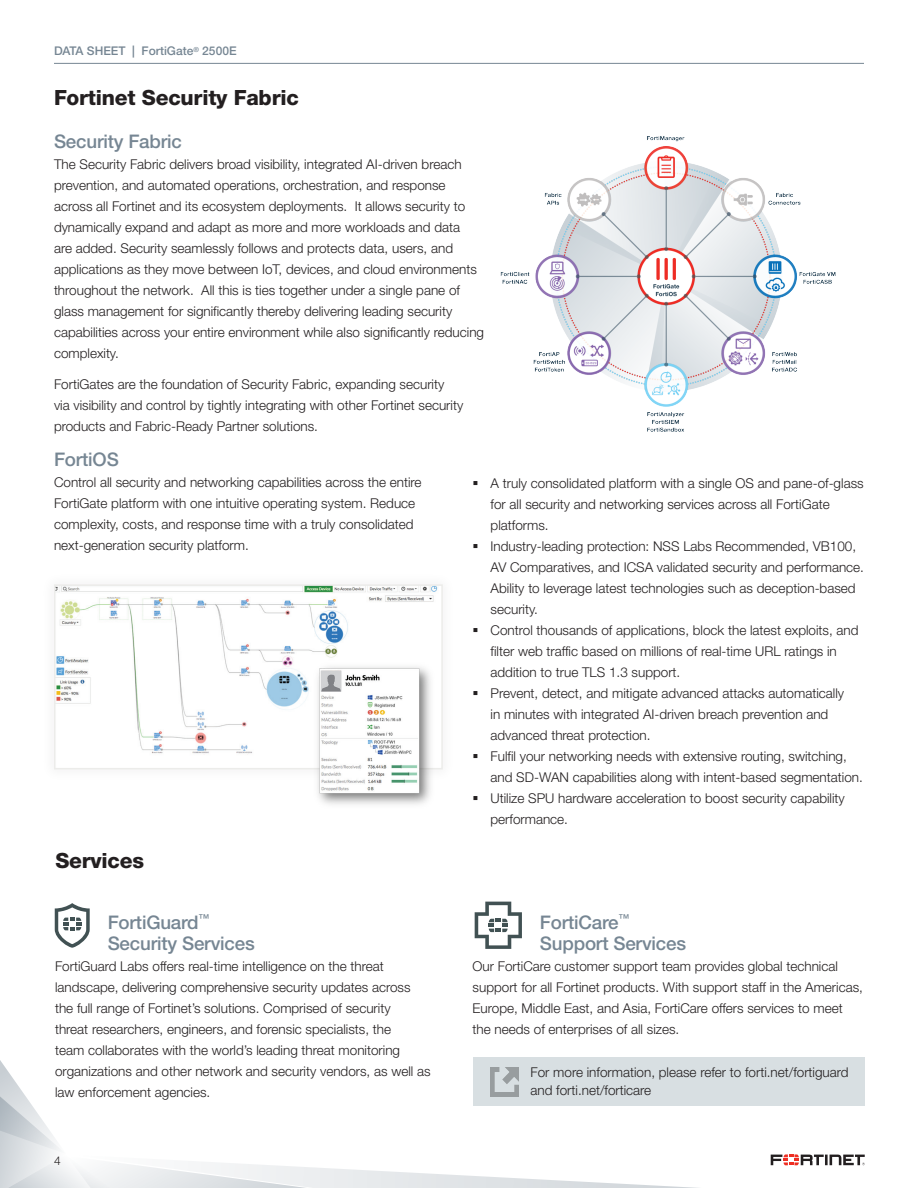
<style>
.page{position:relative;width:918px;height:1188px;background:#fff}
.page>*{position:absolute;margin:0;border:0;box-sizing:border-box;transform-origin:0 0}
.t1{font:800 21px "Helvetica Neue LT Pro";letter-spacing:-.01em;color:#231f20}
.t2{font:500 18.75px/21px "Helvetica Neue LT Pro";letter-spacing:-.01em;color:#768693}
.t3{font:300 13.5px/21px "Helvetica Neue LT Pro";color:#231f20}
.t4{font:500 12px "Helvetica Neue LT Pro";color:#768693}
.t5{font:300 12px "Helvetica Neue LT Pro";color:#231f20}
</style>
<div class="page">
<hr style="left:54px;top:63px;width:810px;height:1px;background:#768693">
<svg style="left:0;top:1057px;width:865px;height:131px"></svg>
<svg style="left:55px;top:903px;width:35px;height:45px"></svg>
<svg style="left:475px;top:902px;width:47px;height:47px"></svg>
<div style="left:474px;top:1057px;width:391px;height:49px;background:#d8dfe2"></div>
<img style="left:490px;top:1067px;width:29px;height:30px">
<img style="left:57px;top:587px;width:381px;height:167px">
<div style="left:54px;top:584px;width:389px;height:185px;border:2px solid #ececea"></div>
<img style="left:310px;top:660px;width:128px;height:145px">
<img style="left:501px;top:136px;width:335px;height:296px">
<p class="t4" style="left:54px;top:44px;width:184px">DATA SHEET | FortiGate<sup>®</sup> 2500E</p>
<h1 class="t1" style="left:54px;top:85px;width:246px">Fortinet Security Fabric</h1>
<h2 class="t2" style="left:54px;top:131px;width:129px">Security Fabric</h2>
<p class="t3" style="left:54px;top:153px;width:432px">The Security Fabric delivers broad visibility, integrated AI-driven breach prevention, and automated operations, orchestration, and response across all Fortinet and its ecosystem deployments. It allows security to dynamically expand and adapt as more and more workloads and data<br>are added. Security seamlessly follows and protects data, users, and applications as they move between IoT, devices, and cloud environments throughout the network. All this is ties together under a single pane of glass management for significantly thereby delivering leading security capabilities across your entire environment while also significantly reducing complexity.</p>
<p class="t3" style="left:54px;top:374px;width:411px">FortiGates are the foundation of Security Fabric, expanding security via visibility and control by tightly integrating with other Fortinet security products and Fabric-Ready Partner solutions.</p>
<h2 class="t2" style="left:54px;top:449px;width:66px">FortiOS</h2>
<p class="t3" style="left:54px;top:471px;width:369px">Control all security and networking capabilities across the entire FortiGate platform with one intuitive operating system. Reduce complexity, costs, and response time with a truly consolidated next-generation security platform.</p>
<p class="t3" style="left:491px;top:472px;width:375px;text-indent:-18px">▪ A truly consolidated platform with a single OS and pane-of-glass for all security and networking services across all FortiGate platforms.</p>
<p class="t3" style="left:491px;top:535px;width:375px;text-indent:-18px">▪ Industry-leading protection: NSS Labs Recommended, VB100, AV Comparatives, and ICSA validated security and performance.<br>Ability to leverage latest technologies such as deception-based security.</p>
<p class="t3" style="left:491px;top:619px;width:370px;text-indent:-18px">▪ Control thousands of applications, block the latest exploits, and filter web traffic based on millions of real-time URL ratings in addition to true TLS 1.3 support.</p>
<p class="t3" style="left:491px;top:682px;width:355px;text-indent:-18px">▪ Prevent, detect, and mitigate advanced attacks automatically in minutes with integrated AI-driven breach prevention and advanced threat protection.</p>
<p class="t3" style="left:491px;top:745px;width:374px;text-indent:-18px">▪ Fulfil your networking needs with extensive routing, switching, and SD-WAN capabilities along with intent-based segmentation.</p>
<p class="t3" style="left:491px;top:787px;width:356px;text-indent:-18px">▪ Utilize SPU hardware acceleration to boost security capability performance.</p>
<h1 class="t1" style="left:55px;top:848px;width:90px">Services</h1>
<h2 class="t2" style="left:108px;top:911px;width:149px">FortiGuard<sup>™<br></sup>Security Services</h2>
<p class="t3" style="left:55px;top:955px;width:377px">FortiGuard Labs offers real-time intelligence on the threat landscape, delivering comprehensive security updates across the full range of Fortinet’s solutions. Comprised of security<br>threat researchers, engineers, and forensic specialists, the<br>team collaborates with the world’s leading threat monitoring organizations and other network and security vendors, as well as law enforcement agencies.</p>
<p class="t5" style="left:54px;top:1154px;width:8px">4</p>
<h2 class="t2" style="left:540px;top:911px;width:148px">FortiCare<sup>™<br></sup>Support Services</h2>
<p class="t3" style="left:473px;top:955px;width:392px">Our FortiCare customer support team provides global technical support for all Fortinet products. With support staff in the Americas, Europe, Middle East, and Asia, FortiCare offers services to meet the needs of enterprises of all sizes.</p>
<p class="t3" style="left:531px;top:1063px;width:320px;line-height:18px">For more information, please refer to forti.net/fortiguard and forti.net/forticare</p>
</div>
